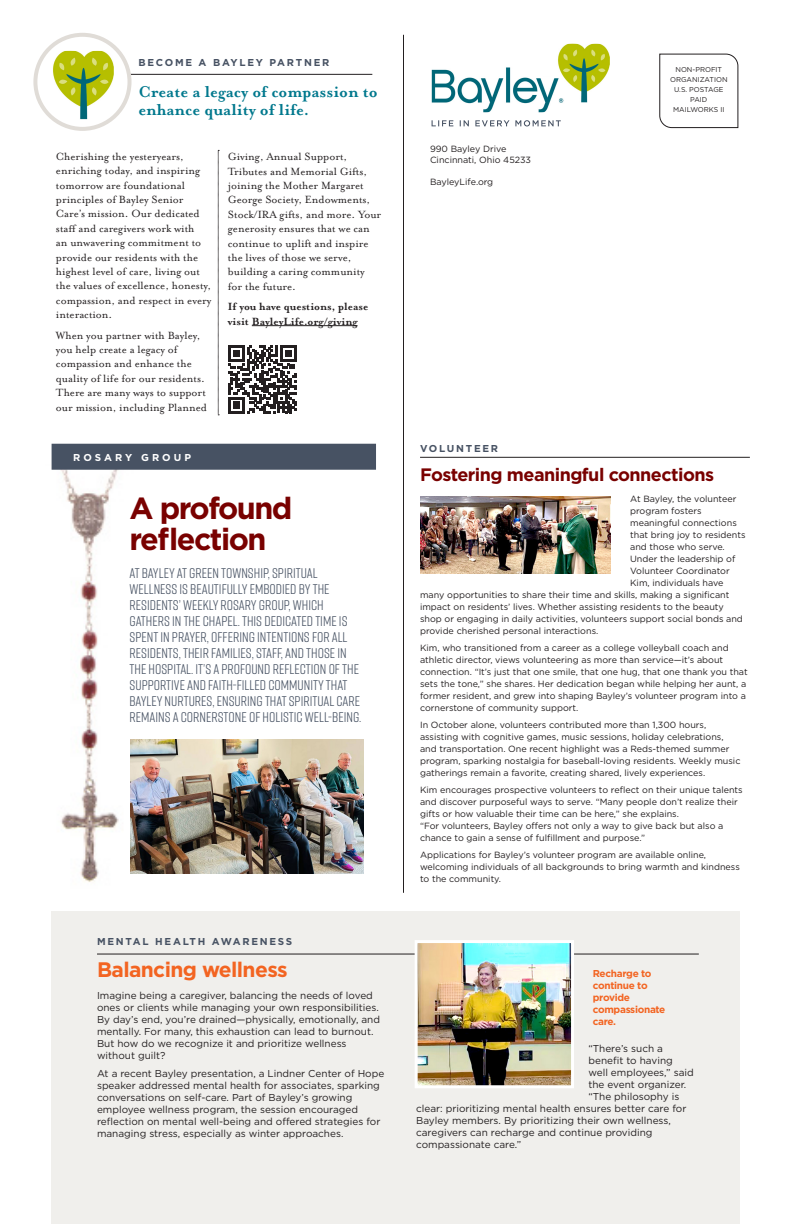
<style>
.page{position:relative;width:792px;height:1224px;background:#fff}
.page>*{position:absolute;margin:0;border:0;box-sizing:border-box;transform-origin:0 0}
.t1{font:700 30.5px "Gotham";letter-spacing:-.05em;color:#790100}
.t2{font:700 21px "Gotham";letter-spacing:-.03em;color:#f36421}
.t3{font:700 18px/18px "Mrs Eaves OT";color:#00788d}
.t4{font:700 18px "Gotham";letter-spacing:-.03em;color:#790100}
.t5{font:14px/16px "Rift";color:#475263}
.Normal__Web{font:12px/14.4px "Mrs Eaves OT";color:#231f20}
.Normal__Web-2{font:700 12px/14.4px "Mrs Eaves OT";color:#231f20}
.Normal__Web-3{font:10px/12px "Gotham";color:#231f20}
.t6{font:700 10px "Gotham";letter-spacing:.175em;color:#475263}
.t7{font:700 10px "Gotham";letter-spacing:-.03em;color:#f36421}
.t8{font:700 10px "Gotham";letter-spacing:.3em;color:#fff}
.Normal__Web-4{font:9px/12px "Gotham";color:#231f20}
.t9{font:7px "Gotham";color:#231f20}
</style>
<div class="page">
<div style="left:52px;top:912px;width:688px;height:312px;background:#f0efec"></div>
<hr style="left:43px;top:74px;width:329px;height:1px;background:#231f20">
<hr style="left:420px;top:457px;width:330px;height:1px;background:#231f20">
<hr style="left:403px;top:35px;width:1px;height:858px;background:#231f20">
<img style="left:558px;top:44px;width:52px;height:59px">
<img style="left:432px;top:56px;width:134px;height:56px">
<svg style="left:432px;top:120px;width:129px;height:6px"></svg>
<svg style="left:659px;top:54px;width:79px;height:74px"></svg>
<svg style="left:35px;top:35px;width:95px;height:94px"></svg>
<div style="left:33px;top:33px;width:99px;height:98px;border:4px solid #e0dcd7;border-radius:50%"></div>
<svg style="left:218px;top:150px;width:1px;height:266px"></svg>
<svg style="left:228px;top:345px;width:69px;height:68px"></svg>
<hr style="left:252px;top:325px;width:106px;height:1px;background:#231f20">
<img style="left:47px;top:51px;width:67px;height:69px">
<img style="left:51px;top:465px;width:80px;height:417px">
<div style="left:52px;top:444px;width:324px;height:26px;background:#475263"></div>
<img style="left:131px;top:739px;width:233px;height:135px">
<hr style="left:97px;top:954px;width:602px;height:1px;background:#231f20">
<img style="left:419px;top:944px;width:151px;height:140px">
<div style="left:415px;top:940px;width:159px;height:148px;border:3px solid #fff"></div>
<img style="left:420px;top:496px;width:190px;height:78px">
<p class="t6" style="left:138px;top:55px;width:193px">BECOME A BAYLEY PARTNER</p>
<p class="t3" style="left:138px;top:83px;width:241px">Create a legacy of compassion to enhance quality of life.</p>
<p class="Normal__Web" style="left:56px;top:149px;width:157px">Cherishing the yesteryears, enriching today, and inspiring tomorrow are foundational principles of Bayley Senior<br>Care’s mission. Our dedicated staff and caregivers work with<br>an unwavering commitment to provide our residents with the highest level of care, living out the values of excellence, honesty, compassion, and respect in every interaction.</p>
<p class="Normal__Web" style="left:56px;top:328px;width:153px">When you partner with Bayley, you help create a legacy of compassion and enhance the quality of life for our residents.<br>There are many ways to support our mission, including Planned</p>
<p class="Normal__Web" style="left:228px;top:149px;width:155px">Giving, Annual Support,<br>Tributes and Memorial Gifts, joining the Mother Margaret<br>George Society, Endowments,<br>Stock/IRA gifts, and more. Your generosity ensures that we can continue to uplift and inspire the lives of those we serve, building a caring community</p>
<p class="Normal__Web" style="left:228px;top:279px;width:70px">for the future.</p>
<p class="Normal__Web-2" style="left:228px;top:300px;width:142px">If you have questions, please visit BayleyLife.org/giving</p>
<p class="t8" style="left:73px;top:450px;width:119px">ROSARY GROUP</p>
<p class="t1" style="left:130px;top:488px;width:164px">A profound</p>
<p class="t1" style="left:130px;top:519px;width:138px">reflection</p>
<p class="t5" style="left:130px;top:564px;width:233px">AT BAYLEY AT GREEN TOWNSHIP, SPIRITUAL WELLNESS IS BEAUTIFULLY EMBODIED BY THE RESIDENTS’ WEEKLY ROSARY GROUP, WHICH GATHERS IN THE CHAPEL. THIS DEDICATED TIME IS SPENT IN PRAYER, OFFERING INTENTIONS FOR ALL RESIDENTS, THEIR FAMILIES, STAFF, AND THOSE IN THE HOSPITAL. IT’S A PROFOUND REFLECTION OF THE SUPPORTIVE AND FAITH-FILLED COMMUNITY THAT BAYLEY NURTURES, ENSURING THAT SPIRITUAL CARE REMAINS A CORNERSTONE OF HOLISTIC WELL-BEING.</p>
<p class="t6" style="left:97px;top:935px;width:197px">MENTAL HEALTH AWARENESS</p>
<p class="Normal__Web-4" style="left:430px;top:143px;width:78px">990 Bayley Drive</p>
<p class="Normal__Web-4" style="left:430px;top:154px;width:103px">Cincinnati, Ohio 45233</p>
<p class="Normal__Web-4" style="left:430px;top:176px;width:65px">BayleyLife.org</p>
<p class="t9" style="left:675px;top:65px;width:48px">NON-PROFIT</p>
<p class="t9" style="left:670px;top:75px;width:59px">ORGANIZATION</p>
<p class="t9" style="left:674px;top:85px;width:51px">U.S. POSTAGE</p>
<p class="t9" style="left:690px;top:95px;width:19px">PAID</p>
<p class="t9" style="left:673px;top:105px;width:53px">MAILWORKS II</p>
<p class="t6" style="left:420px;top:442px;width:80px">VOLUNTEER</p>
<p class="t4" style="left:420px;top:463px;width:296px">Fostering meaningful connections</p>
<p class="Normal__Web-4" style="left:630px;top:492px;width:108px">At Bayley, the volunteer</p>
<p class="Normal__Web-4" style="left:630px;top:504px;width:73px">program fosters</p>
<p class="Normal__Web-4" style="left:630px;top:516px;width:108px">meaningful connections</p>
<p class="Normal__Web-4" style="left:630px;top:528px;width:117px">that bring joy to residents</p>
<p class="Normal__Web-4" style="left:630px;top:540px;width:96px">and those who serve.</p>
<p class="Normal__Web-4" style="left:630px;top:552px;width:107px">Under the leadership of</p>
<p class="Normal__Web-4" style="left:630px;top:564px;width:101px">Volunteer Coordinator</p>
<p class="Normal__Web-4" style="left:630px;top:576px;width:95px">Kim, individuals have</p>
<p class="Normal__Web-4" style="left:420px;top:588px;width:311px">many opportunities to share their time and skills, making a significant</p>
<p class="Normal__Web-4" style="left:420px;top:600px;width:305px">impact on residents’ lives. Whether assisting residents to the beauty</p>
<p class="Normal__Web-4" style="left:420px;top:612px;width:324px">shop or engaging in daily activities, volunteers support social bonds and</p>
<p class="Normal__Web-4" style="left:420px;top:624px;width:180px">provide cherished personal interactions.</p>
<p class="Normal__Web-4" style="left:420px;top:641px;width:329px">Kim, who transitioned from a career as a college volleyball coach and athletic director, views volunteering as more than service—it’s about connection. “It’s just that one smile, that one hug, that one thank you that sets the tone,” she shares. Her dedication began while helping her aunt, a former resident, and grew into shaping Bayley’s volunteer program into a cornerstone of community support.</p>
<p class="Normal__Web-4" style="left:420px;top:718px;width:322px">In October alone, volunteers contributed more than 1,300 hours, assisting with cognitive games, music sessions, holiday celebrations, and transportation. One recent highlight was a Reds-themed summer program, sparking nostalgia for baseball-loving residents. Weekly music gatherings remain a favorite, creating shared, lively experiences.</p>
<p class="Normal__Web-4" style="left:420px;top:783px;width:324px">Kim encourages prospective volunteers to reflect on their unique talents and discover purposeful ways to serve. “Many people don’t realize their gifts or how valuable their time can be here,” she explains.</p>
<p class="Normal__Web-4" style="left:420px;top:819px;width:305px">“For volunteers, Bayley offers not only a way to give back but also a chance to gain a sense of fulfillment and purpose.”</p>
<p class="Normal__Web-4" style="left:420px;top:848px;width:321px">Applications for Bayley’s volunteer program are available online, welcoming individuals of all backgrounds to bring warmth and kindness to the community.</p>
<p class="t2" style="left:97px;top:956px;width:192px">Balancing wellness</p>
<p class="t7" style="left:593px;top:966px;width:60px">Recharge to</p>
<p class="t7" style="left:593px;top:978px;width:56px">continue to</p>
<p class="t7" style="left:593px;top:990px;width:39px">provide</p>
<p class="t7" style="left:593px;top:1002px;width:74px">compassionate</p>
<p class="t7" style="left:593px;top:1014px;width:25px">care.</p>
<p class="Normal__Web-3" style="left:97px;top:989px;width:285px">Imagine being a caregiver, balancing the needs of loved ones or clients while managing your own responsibilities.<br>By day’s end, you’re drained—physically, emotionally, and mentally. For many, this exhaustion can lead to burnout.</p>
<p class="Normal__Web-3" style="left:97px;top:1037px;width:251px">But how do we recognize it and prioritize wellness</p>
<p class="Normal__Web-3" style="left:97px;top:1049px;width:70px">without guilt?</p>
<p class="Normal__Web-3" style="left:97px;top:1067px;width:289px">At a recent Bayley presentation, a Lindner Center of Hope speaker addressed mental health for associates, sparking conversations on self-care. Part of Bayley’s growing employee wellness program, the session encouraged reflection on mental well-being and offered strategies for managing stress, especially as winter approaches.</p>
<p class="Normal__Web-3" style="left:588px;top:1043px;width:107px">“There’s such a benefit to having well employees,” said the event organizer.</p>
<p class="Normal__Web-3" style="left:416px;top:1091px;width:272px;text-indent:172px">“The philosophy is clear: prioritizing mental health ensures better care for Bayley members. By prioritizing their own wellness, caregivers can recharge and continue providing compassionate care.”</p>
</div>
